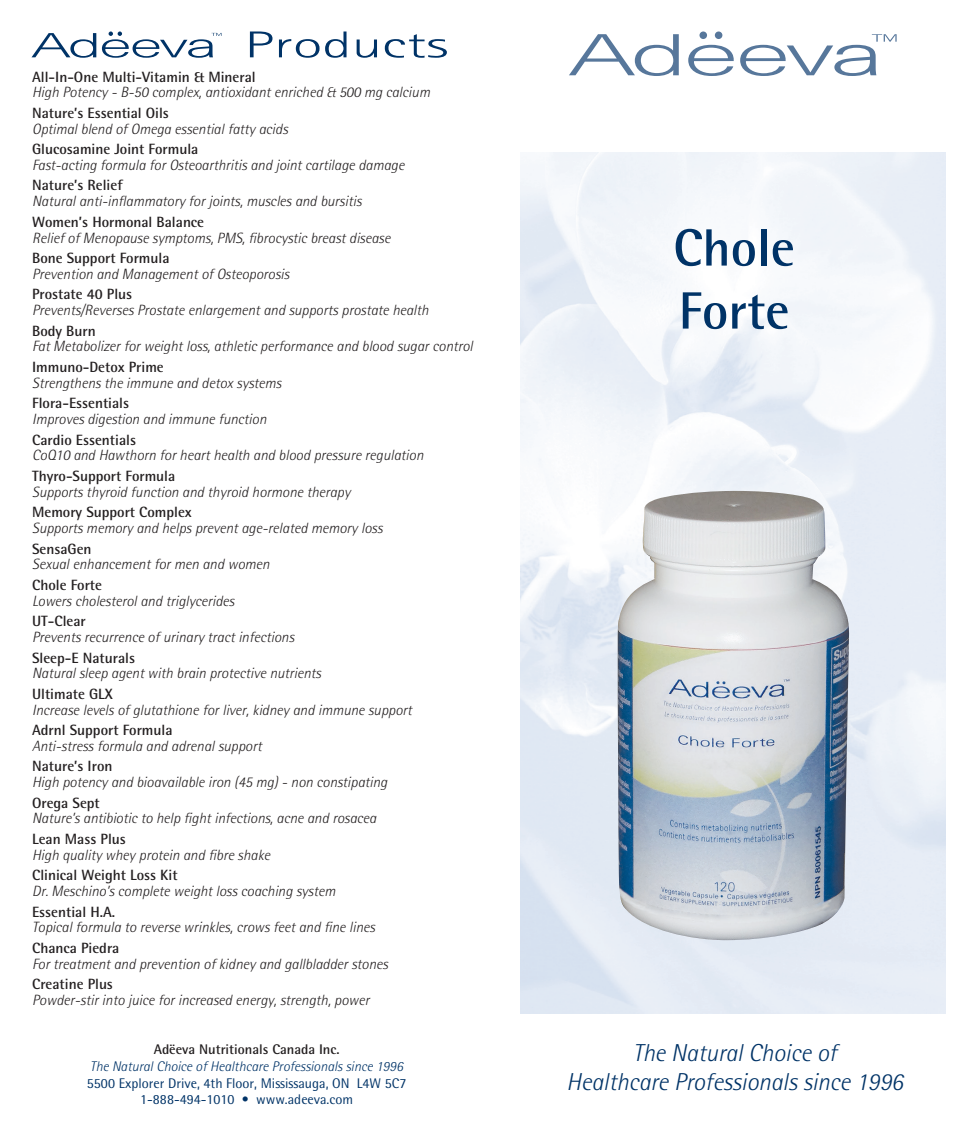
<style>
.page{position:relative;width:977px;height:1134px;background:#fff}
.page>*{position:absolute;margin:0;border:0;box-sizing:border-box;transform-origin:0 0}
.t1{font:700 52.5px/63px "Rotis Semi Sans Std";color:#003367}
.t2{font:italic 300 24.5px/29.4px "Rotis Semi Sans Std";color:#003367;text-align:center}
.t3{font:italic 300 14.88px "Rotis Semi Sans Std";color:#231f20}
.t4{font:700 14.88px "Rotis Semi Sans Std";color:#231f20}
.t5{font:14px/16.8px "Rotis Semi Sans Std";color:#003367;text-align:center}
.t6{font:italic 300 14px "Rotis Semi Sans Std";color:#003367}
.t7{font:700 14px "Rotis Semi Sans Std";color:#231f20}
</style>
<div class="page">
<svg style="left:569px;top:34px;width:109px;height:42px"></svg>
<svg style="left:688px;top:45px;width:45px;height:31px"></svg>
<svg style="left:740px;top:34px;width:156px;height:42px"></svg>
<div style="left:699px;top:32px;width:8px;height:7px;background:#57779b;border-radius:50%"></div>
<div style="left:714px;top:32px;width:8px;height:7px;background:#57779b;border-radius:50%"></div>
<svg style="left:31px;top:33px;width:65px;height:25px"></svg>
<svg style="left:102px;top:32px;width:119px;height:26px"></svg>
<svg style="left:250px;top:32px;width:197px;height:26px"></svg>
<img style="left:617px;top:491px;width:232px;height:449px">
<p class="t4" style="left:32px;top:67px;width:225px">All-In-One Multi-Vitamin &amp; Mineral</p>
<p class="t3" style="left:32px;top:83px;width:399px">High Potency - B-50 complex, antioxidant enriched &amp; 500 mg calcium</p>
<p class="t4" style="left:32px;top:104px;width:138px">Nature’s Essential Oils</p>
<p class="t3" style="left:32px;top:120px;width:257px">Optimal blend of Omega essential fatty acids</p>
<p class="t4" style="left:32px;top:140px;width:168px">Glucosamine Joint Formula</p>
<p class="t3" style="left:32px;top:156px;width:374px">Fast-acting formula for Osteoarthritis and joint cartilage damage</p>
<p class="t4" style="left:32px;top:176px;width:92px">Nature’s Relief</p>
<p class="t3" style="left:32px;top:192px;width:331px">Natural anti-inflammatory for joints, muscles and bursitis</p>
<p class="t4" style="left:32px;top:213px;width:173px">Women’s Hormonal Balance</p>
<p class="t3" style="left:32px;top:229px;width:360px">Relief of Menopause symptoms, PMS, fibrocystic breast disease</p>
<p class="t4" style="left:32px;top:249px;width:139px">Bone Support Formula</p>
<p class="t3" style="left:32px;top:265px;width:259px">Prevention and Management of Osteoporosis</p>
<p class="t4" style="left:32px;top:285px;width:102px">Prostate 40 Plus</p>
<p class="t3" style="left:32px;top:301px;width:398px">Prevents/Reverses Prostate enlargement and supports prostate health</p>
<p class="t4" style="left:32px;top:322px;width:65px">Body Burn</p>
<p class="t3" style="left:32px;top:338px;width:442px">Fat Metabolizer for weight loss, athletic performance and blood sugar control</p>
<p class="t4" style="left:32px;top:358px;width:133px">Immuno-Detox Prime</p>
<p class="t3" style="left:32px;top:374px;width:251px">Strengthens the immune and detox systems</p>
<p class="t4" style="left:32px;top:394px;width:98px">Flora-Essentials</p>
<p class="t3" style="left:32px;top:410px;width:236px">Improves digestion and immune function</p>
<p class="t4" style="left:32px;top:430px;width:105px">Cardio Essentials</p>
<p class="t3" style="left:32px;top:447px;width:393px">CoQ10 and Hawthorn for heart health and blood pressure regulation</p>
<p class="t4" style="left:32px;top:467px;width:145px">Thyro-Support Formula</p>
<p class="t3" style="left:32px;top:483px;width:320px">Supports thyroid function and thyroid hormone therapy</p>
<p class="t4" style="left:32px;top:503px;width:161px">Memory Support Complex</p>
<p class="t3" style="left:32px;top:519px;width:352px">Supports memory and helps prevent age-related memory loss</p>
<p class="t4" style="left:32px;top:539px;width:61px">SensaGen</p>
<p class="t3" style="left:32px;top:555px;width:239px">Sexual enhancement for men and women</p>
<p class="t4" style="left:32px;top:576px;width:71px">Chole Forte</p>
<p class="t3" style="left:32px;top:592px;width:204px">Lowers cholesterol and triglycerides</p>
<p class="t4" style="left:32px;top:612px;width:55px">UT-Clear</p>
<p class="t3" style="left:32px;top:628px;width:263px">Prevents recurrence of urinary tract infections</p>
<p class="t4" style="left:32px;top:648px;width:104px">Sleep-E Naturals</p>
<p class="t3" style="left:32px;top:664px;width:290px">Natural sleep agent with brain protective nutrients</p>
<p class="t4" style="left:32px;top:685px;width:82px">Ultimate GLX</p>
<p class="t3" style="left:32px;top:701px;width:381px">Increase levels of glutathione for liver, kidney and immune support</p>
<p class="t4" style="left:32px;top:721px;width:142px">Adrnl Support Formula</p>
<p class="t3" style="left:32px;top:737px;width:231px">Anti-stress formula and adrenal support</p>
<p class="t4" style="left:32px;top:757px;width:82px">Nature’s Iron</p>
<p class="t3" style="left:32px;top:773px;width:357px">High potency and bioavailable iron (45 mg) - non constipating</p>
<p class="t4" style="left:32px;top:794px;width:69px">Orega Sept</p>
<p class="t3" style="left:32px;top:810px;width:346px">Nature’s antibiotic to help fight infections, acne and rosacea</p>
<p class="t4" style="left:32px;top:830px;width:95px">Lean Mass Plus</p>
<p class="t3" style="left:32px;top:846px;width:239px">High quality whey protein and fibre shake</p>
<p class="t4" style="left:32px;top:866px;width:147px">Clinical Weight Loss Kit</p>
<p class="t3" style="left:32px;top:882px;width:305px">Dr. Meschino’s complete weight loss coaching system</p>
<p class="t4" style="left:32px;top:902px;width:84px">Essential H.A.</p>
<p class="t3" style="left:32px;top:919px;width:344px">Topical formula to reverse wrinkles, crows feet and fine lines</p>
<p class="t4" style="left:32px;top:939px;width:89px">Chanca Piedra</p>
<p class="t3" style="left:32px;top:955px;width:357px">For treatment and prevention of kidney and gallbladder stones</p>
<p class="t4" style="left:32px;top:975px;width:82px">Creatine Plus</p>
<p class="t3" style="left:32px;top:991px;width:339px">Powder-stir into juice for increased energy, strength, power</p>
<p class="t7" style="left:154px;top:1041px;width:187px">Adëeva Nutritionals Canada Inc.</p>
<p class="t6" style="left:90px;top:1058px;width:314px">The Natural Choice of Healthcare Professionals since 1996</p>
<p class="t5" style="left:87px;top:1074px;width:321px">5500 Explorer Drive, 4th Floor, Mississauga, ON L4W 5C7<br>1-888-494-1010 • www.adeeva.com</p>
<h1 class="t1" style="left:673px;top:215px;width:123px">Chole<br>Forte</h1>
<h2 class="t2" style="left:566px;top:1038px;width:338px">The Natural Choice of<br>Healthcare Professionals since 1996</h2>
</div>
